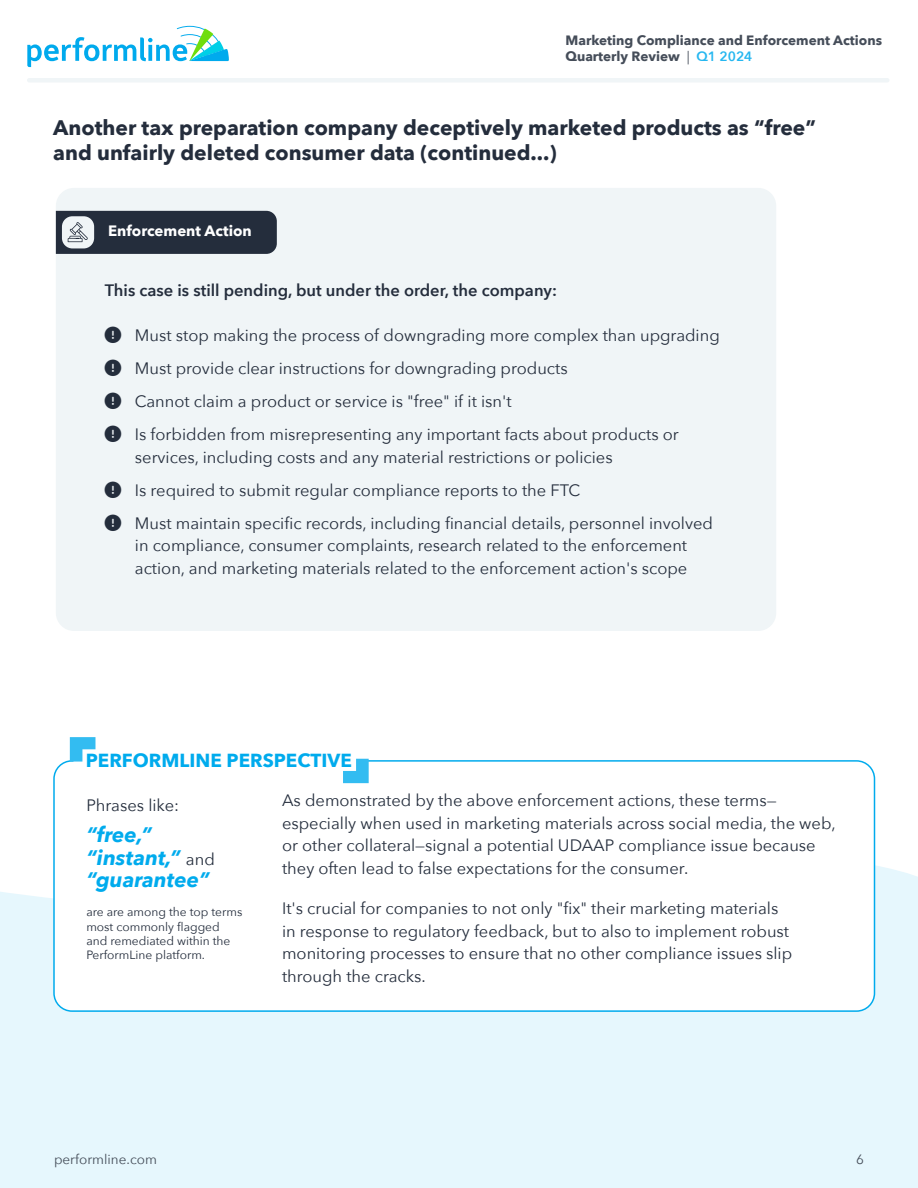
<style>
.page{position:relative;width:918px;height:1188px;background:#fff}
.page>*{position:absolute;margin:0;border:0;box-sizing:border-box;transform-origin:0 0}
.t1{font:700 21px/25.2px "Avenir Next";color:#242d3c}
.t2{font:italic 700 21px/22.5px "Avenir Next";color:#00abed}
.t3{font:700 18.9px "Avenir Next";color:#00abed}
.t4{font:16.5px/22.5px "Avenir Next";color:#242d3c}
.t5{font:600 16.5px "Avenir Next";color:#242d3c}
.t6{font:700 15px "Avenir Next";color:#fff}
.t7{font:700 13.5px/16.2px "Avenir Next";color:#454d59}
.t8{font:13.5px "Avenir Next";color:#454d59}
.t9{font:12px/14.4px "Avenir Next";color:#242d3c}
.s1{font-weight:400}
.s2{font-weight:600;color:#26b7f0}
.s3{font-weight:400;font-style:normal;font-size:16.5px;color:#242d3c}
</style>
<div class="page">
<hr style="left:27px;top:78px;width:863px;height:4px;background:#f0f5f7;border-radius:2px">
<svg style="left:27px;top:26px;width:202px;height:41px"></svg>
<div style="left:0;top:853px;width:918px;height:335px;background:#e6f7fd"></div>
<div style="left:54px;top:761px;width:820px;height:250px;background:#fff;border-radius:18px"></div>
<div style="left:53px;top:760px;width:822px;height:252px;border:2px solid #00abed;border-radius:18px"></div>
<div style="left:56px;top:188px;width:720px;height:443px;background:#f0f5f7;border-radius:18px"></div>
<svg style="left:56px;top:211px;width:221px;height:43px;background:#37404e"></svg>
<div style="left:73px;top:744px;width:292px;height:38px;background:#fff;border-radius:16px"></div>
<svg style="left:70px;top:737px;width:25px;height:25px"></svg>
<svg style="left:343px;top:759px;width:26px;height:24px"></svg>
<p class="t7" style="left:566px;top:32px;width:318px">Marketing Compliance and Enforcement Actions<br>Quarterly Review <span class="s1">|</span> <span class="s2">Q1 2024</span></p>
<p class="t1" style="left:53px;top:115px;width:764px">Another tax preparation company deceptively marketed products as “free” and unfairly deleted consumer data (continued...)</p>
<p class="t6" style="left:108px;top:218px;width:145px">Enforcement Action</p>
<p class="t5" style="left:105px;top:276px;width:454px">This case is still pending, but under the order, the company:</p>
<p class="t4" style="left:135px;top:318px;width:586px;line-height:33px">Must stop making the process of downgrading more complex than upgrading Must provide clear instructions for downgrading products<br>Cannot claim a product or service is "free" if it isn't<br>Is forbidden from misrepresenting any important facts about products or</p>
<p class="t4" style="left:135px;top:440px;width:580px;line-height:33px">services, including costs and any material restrictions or policies<br>Is required to submit regular compliance reports to the FTC<br>Must maintain specific records, including financial details, personnel involved</p>
<p class="t4" style="left:135px;top:533px;width:554px">in compliance, consumer complaints, research related to the enforcement action, and marketing materials related to the enforcement action's scope</p>
<p class="t3" style="left:86px;top:744px;width:267px">PERFORMLINE PERSPECTIVE</p>
<p class="t4" style="left:86px;top:793px;width:94px">Phrases like:</p>
<p class="t2" style="left:86px;top:823px;width:130px">“free,” “instant,” <span class="s3">and </span>“guarantee”</p>
<p class="t9" style="left:86px;top:904px;width:157px">are are among the top terms most commonly flagged and remediated within the<br>PerformLine platform.</p>
<p class="t4" style="left:282px;top:789px;width:555px">As demonstrated by the above enforcement actions, these terms— especially when used in marketing materials across social media, the web, or other collateral—signal a potential UDAAP compliance issue because they often lead to false expectations for the consumer.</p>
<p class="t4" style="left:282px;top:897px;width:512px">It's crucial for companies to not only "fix" their marketing materials in response to regulatory feedback, but to also to implement robust monitoring processes to ensure that no other compliance issues slip through the cracks.</p>
<p class="t8" style="left:54px;top:1148px;width:104px">performline.com</p>
<p class="t8" style="left:856px;top:1148px;width:9px">6</p>
</div>
